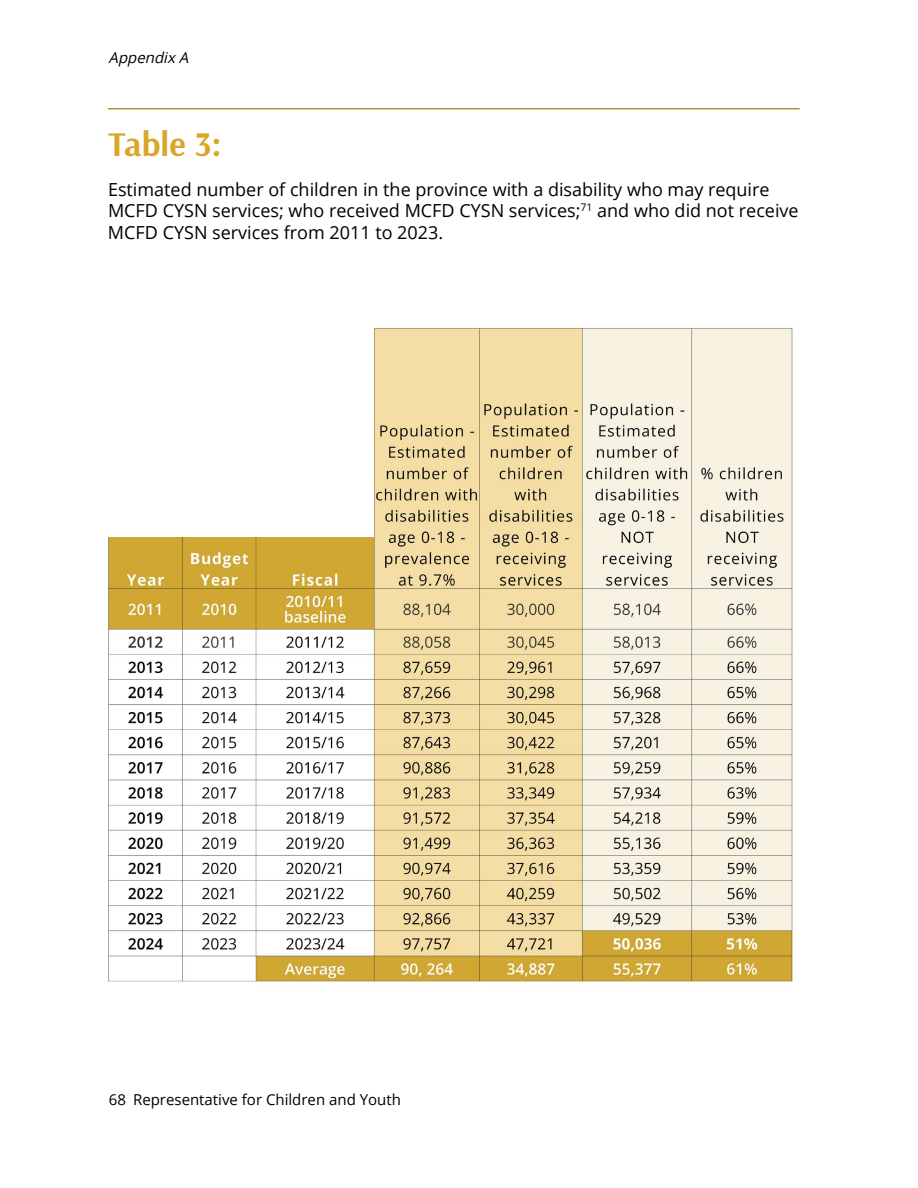
<style>
.page{position:relative;width:918px;height:1188px;background:#fff}
.page>*{position:absolute;margin:0;border:0;box-sizing:border-box;transform-origin:0 0}
.t1{font:700 34.5px "Arsenal";color:#dba628}
.t2{font:18px/21.6px "Open Sans";color:#000}
.t3{font:15px "Open Sans";color:#000}
.t4{font:italic 15px "Open Sans";color:#000}
</style>
<div class="page">
<hr style="left:108px;top:108px;width:692px;height:2px;background:#b88e32">
<img style="left:108px;top:328px;width:685px;height:654px">
<div style="left:101px;top:284px;width:273px;height:253px;background:#fff"></div>
<p class="t4" style="left:109px;top:48px;width:85px">Appendix A</p>
<h1 class="t1" style="left:108px;top:120px;width:115px">Table 3:</h1>
<p class="t2" style="left:108px;top:178px;width:692px">Estimated number of children in the province with a disability who may require<br>MCFD CYSN services; who received MCFD CYSN services;<sup>71</sup> and who did not receive<br>MCFD CYSN services from 2011 to 2023.</p>
<p class="t3" style="left:109px;top:1089px;width:294px">68 Representative for Children and Youth</p>
</div>
